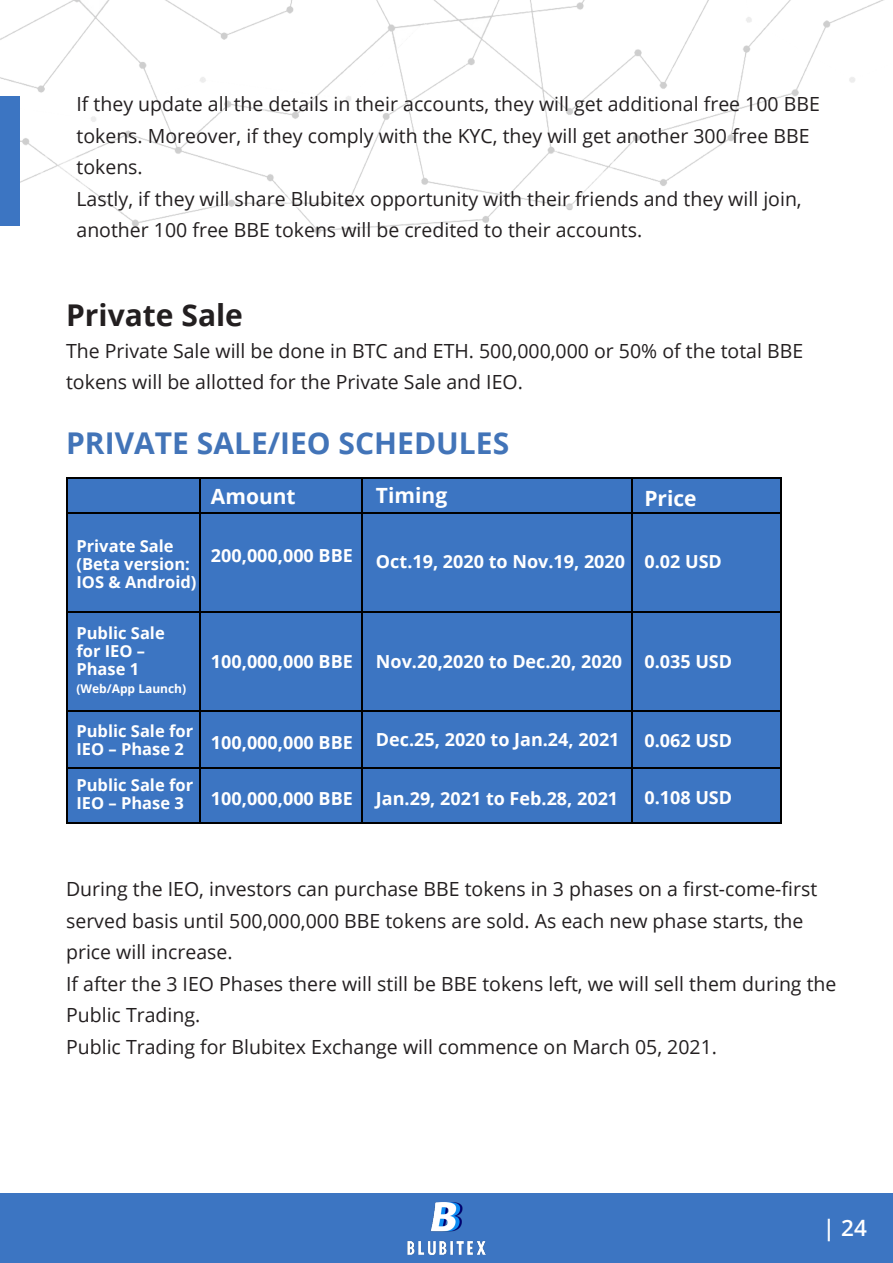
<style>
.page{position:relative;width:893px;height:1263px;background:#fff}
.page>*{position:absolute;margin:0;border:0;box-sizing:border-box;transform-origin:0 0}
.t1{font:700 30px "Open Sans";color:#4274b8}
.t2{font:700 30px "Open Sans";color:#231f20}
.t3{font:600 22.5px "Open Sans";color:#fff}
.t4{font:700 21px "Open Sans";color:#fff}
.t5{font:19.5px/31.5px "Open Sans";color:#231f20}
.t6{font:700 18px "Open Sans";color:#fff}
.t7{font:700 16.5px/18px "Open Sans";color:#fff}
.t8{font:700 12px "Open Sans";color:#fff}
</style>
<div class="page">
<img style="left:0;top:0;width:884px;height:234px">
<div style="left:0;top:96px;width:19px;height:130px;background:#3c75c2"></div>
<div style="left:0;top:1194px;width:893px;height:69px;background:#3c75c2"></div>
<img style="left:407px;top:1202px;width:79px;height:53px">
<div style="left:66px;top:477px;width:716px;height:345px;background:#3c75c2"></div>
<hr style="left:68px;top:477px;width:132px;height:2px;background:#000">
<hr style="left:201px;top:477px;width:161px;height:2px;background:#000">
<hr style="left:363px;top:477px;width:269px;height:2px;background:#000">
<hr style="left:633px;top:477px;width:147px;height:2px;background:#000">
<hr style="left:66px;top:479px;width:2px;height:33px;background:#000">
<hr style="left:200px;top:479px;width:1px;height:33px;background:#000">
<hr style="left:362px;top:479px;width:1px;height:33px;background:#000">
<hr style="left:632px;top:479px;width:1px;height:33px;background:#000">
<hr style="left:780px;top:479px;width:2px;height:33px;background:#000">
<hr style="left:68px;top:512px;width:132px;height:1px;background:#000">
<hr style="left:201px;top:512px;width:161px;height:1px;background:#000">
<hr style="left:363px;top:512px;width:269px;height:1px;background:#000">
<hr style="left:633px;top:512px;width:147px;height:1px;background:#000">
<hr style="left:66px;top:513px;width:2px;height:98px;background:#000">
<hr style="left:200px;top:513px;width:1px;height:98px;background:#000">
<hr style="left:362px;top:513px;width:1px;height:98px;background:#000">
<hr style="left:632px;top:513px;width:1px;height:98px;background:#000">
<hr style="left:780px;top:513px;width:2px;height:98px;background:#000">
<hr style="left:68px;top:611px;width:132px;height:1px;background:#000">
<hr style="left:201px;top:611px;width:161px;height:1px;background:#000">
<hr style="left:363px;top:611px;width:269px;height:1px;background:#000">
<hr style="left:633px;top:611px;width:147px;height:1px;background:#000">
<hr style="left:66px;top:612px;width:2px;height:98px;background:#000">
<hr style="left:200px;top:612px;width:1px;height:98px;background:#000">
<hr style="left:362px;top:612px;width:1px;height:98px;background:#000">
<hr style="left:632px;top:612px;width:1px;height:98px;background:#000">
<hr style="left:780px;top:612px;width:2px;height:98px;background:#000">
<hr style="left:68px;top:710px;width:132px;height:1px;background:#000">
<hr style="left:201px;top:710px;width:161px;height:1px;background:#000">
<hr style="left:363px;top:710px;width:269px;height:1px;background:#000">
<hr style="left:633px;top:710px;width:147px;height:1px;background:#000">
<hr style="left:66px;top:711px;width:2px;height:56px;background:#000">
<hr style="left:200px;top:711px;width:1px;height:56px;background:#000">
<hr style="left:362px;top:711px;width:1px;height:56px;background:#000">
<hr style="left:632px;top:711px;width:1px;height:56px;background:#000">
<hr style="left:780px;top:711px;width:2px;height:56px;background:#000">
<hr style="left:68px;top:767px;width:132px;height:1px;background:#000">
<hr style="left:201px;top:767px;width:161px;height:1px;background:#000">
<hr style="left:363px;top:767px;width:269px;height:1px;background:#000">
<hr style="left:633px;top:767px;width:147px;height:1px;background:#000">
<hr style="left:66px;top:768px;width:2px;height:54px;background:#000">
<hr style="left:68px;top:822px;width:132px;height:2px;background:#000">
<hr style="left:200px;top:768px;width:1px;height:54px;background:#000">
<hr style="left:201px;top:822px;width:161px;height:2px;background:#000">
<hr style="left:362px;top:768px;width:1px;height:54px;background:#000">
<hr style="left:363px;top:822px;width:269px;height:2px;background:#000">
<hr style="left:632px;top:768px;width:1px;height:54px;background:#000">
<hr style="left:633px;top:822px;width:147px;height:2px;background:#000">
<hr style="left:780px;top:768px;width:2px;height:54px;background:#000">
<p class="t5" style="left:77px;top:88px;width:745px">If they update all the details in their accounts, they will get additional free 100 BBE tokens. Moreover, if they comply with the KYC, they will get another 300 free BBE tokens.<br>Lastly, if they will share Blubitex opportunity with their friends and they will join, another 100 free BBE tokens will be credited to their accounts.</p>
<h1 class="t2" style="left:66px;top:294px;width:178px">Private Sale</h1>
<p class="t5" style="left:66px;top:335px;width:739px">The Private Sale will be done in BTC and ETH. 500,000,000 or 50% of the total BBE tokens will be allotted for the Private Sale and IEO.</p>
<h1 class="t1" style="left:66px;top:422px;width:445px">PRIVATE SALE/IEO SCHEDULES</h1>
<p class="t7" style="left:76px;top:536px;width:122px">Private Sale (Beta version:<br>IOS &amp; Android)</p>
<p class="t7" style="left:76px;top:624px;width:90px">Public Sale for IEO –<br>Phase 1</p>
<p class="t8" style="left:76px;top:680px;width:111px">(Web/App Launch)</p>
<p class="t7" style="left:76px;top:722px;width:118px">Public Sale for<br>IEO – Phase 2</p>
<p class="t7" style="left:76px;top:775px;width:118px">Public Sale for<br>IEO – Phase 3</p>
<p class="t4" style="left:211px;top:482px;width:86px">Amount</p>
<p class="t4" style="left:376px;top:481px;width:73px">Timing</p>
<p class="t4" style="left:644px;top:484px;width:54px">Price</p>
<p class="t6" style="left:211px;top:543px;width:143px">200,000,000 BBE</p>
<p class="t6" style="left:644px;top:548px;width:79px">0.02 USD</p>
<p class="t6" style="left:376px;top:548px;width:251px">Oct.19, 2020 to Nov.19, 2020</p>
<p class="t6" style="left:211px;top:648px;width:143px">100,000,000 BBE</p>
<p class="t6" style="left:376px;top:648px;width:248px">Nov.20,2020 to Dec.20, 2020</p>
<p class="t6" style="left:644px;top:649px;width:89px">0.035 USD</p>
<p class="t6" style="left:211px;top:729px;width:143px">100,000,000 BBE</p>
<p class="t6" style="left:211px;top:786px;width:143px">100,000,000 BBE</p>
<p class="t6" style="left:376px;top:726px;width:245px">Dec.25, 2020 to Jan.24, 2021</p>
<p class="t6" style="left:376px;top:786px;width:244px">Jan.29, 2021 to Feb.28, 2021</p>
<p class="t6" style="left:644px;top:728px;width:89px">0.062 USD</p>
<p class="t6" style="left:644px;top:784px;width:89px">0.108 USD</p>
<p class="t5" style="left:66px;top:873px;width:772px">During the IEO, investors can purchase BBE tokens in 3 phases on a first-come-first served basis until 500,000,000 BBE tokens are sold. As each new phase starts, the price will increase.<br>If after the 3 IEO Phases there will still be BBE tokens left, we will sell them during the Public Trading.<br>Public Trading for Blubitex Exchange will commence on March 05, 2021.</p>
<p class="t3" style="left:823px;top:1212px;width:45px">| 24</p>
</div>
